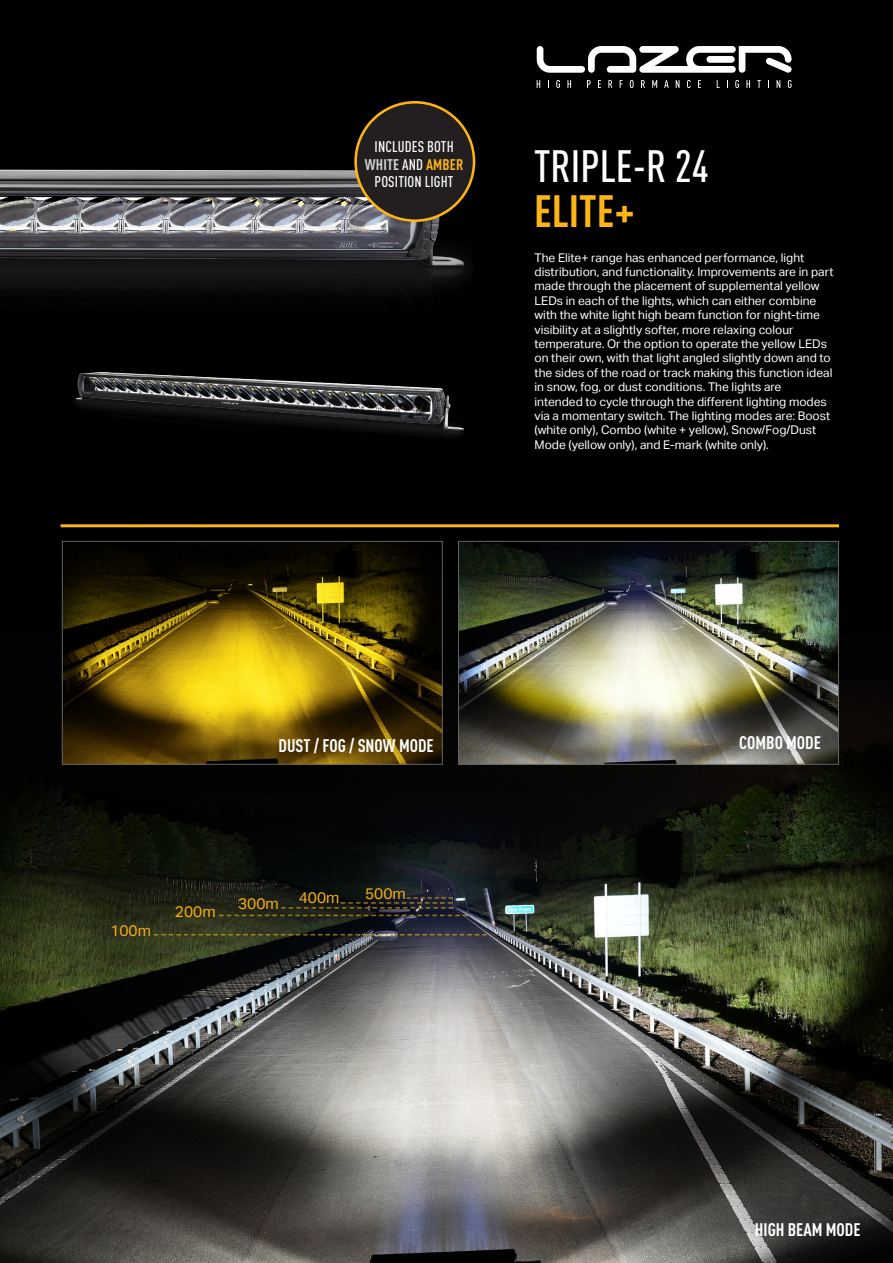
<style>
.page{position:relative;width:893px;height:1263px;background:#fff}
.page>*{position:absolute;margin:0;border:0;box-sizing:border-box;transform-origin:0 0}
.t1{font:500 condensed 44.7px "DINOT";color:#fff}
.t2{font:700 condensed 44.7px "DINOT";color:#fdb514}
.t3{font:700 condensed 18px "DINOT";color:#fff}
.t4{font:15.45px "Aktiv Grotesk";color:#f8ad15}
.t5{font:500 condensed 15.3px "DINOT";letter-spacing:.01em;color:#fff}
.t6{font:700 condensed 15.3px "DINOT";letter-spacing:.01em;color:#d1d3d4}
.t7{font:12px/14.4px "Aktiv Grotesk";color:#fff}
.s1{font-weight:500;color:#fff}
.s2{color:#fdb514}
</style>
<div class="page">
<div style="left:0;top:0;width:893px;height:693px;background:#000"></div>
<img style="left:61px;top:527px;width:778px;height:112px">
<svg style="left:537px;top:46px;width:255px;height:27px"></svg>
<svg style="left:537px;top:80px;width:3px;height:8px"></svg>
<svg style="left:556px;top:80px;width:4px;height:8px"></svg>
<svg style="left:567px;top:80px;width:4px;height:8px"></svg>
<svg style="left:587px;top:80px;width:4px;height:8px"></svg>
<svg style="left:598px;top:80px;width:3px;height:8px"></svg>
<svg style="left:608px;top:80px;width:4px;height:8px"></svg>
<svg style="left:620px;top:80px;width:3px;height:8px"></svg>
<svg style="left:630px;top:80px;width:4px;height:8px"></svg>
<svg style="left:641px;top:80px;width:4px;height:8px"></svg>
<svg style="left:652px;top:80px;width:5px;height:8px"></svg>
<svg style="left:664px;top:80px;width:5px;height:8px"></svg>
<svg style="left:676px;top:80px;width:3px;height:8px"></svg>
<svg style="left:687px;top:80px;width:4px;height:8px"></svg>
<svg style="left:698px;top:80px;width:3px;height:8px"></svg>
<svg style="left:735px;top:80px;width:4px;height:8px"></svg>
<svg style="left:746px;top:80px;width:4px;height:8px"></svg>
<svg style="left:757px;top:80px;width:4px;height:8px"></svg>
<svg style="left:777px;top:80px;width:3px;height:8px"></svg>
<svg style="left:788px;top:80px;width:3px;height:8px"></svg>
<img style="left:0;top:792px;width:893px;height:471px">
<div style="left:0;top:639px;width:893px;height:153px;background:#020304"></div>
<img style="left:64px;top:554px;width:377px;height:209px">
<img style="left:460px;top:543px;width:377px;height:220px">
<div style="left:458px;top:541px;width:381px;height:224px;border:1px solid #646363"></div>
<hr style="left:61px;top:524px;width:778px;height:3px;background:#fdb514">
<svg style="left:154px;top:934px;width:333px;height:1px"></svg>
<svg style="left:219px;top:915px;width:248px;height:1px"></svg>
<svg style="left:281px;top:897px;width:172px;height:11px;background:#26251e"></svg>
<img style="left:60px;top:372px;width:420px;height:182px">
<img style="left:0;top:153px;width:472px;height:141px">
<div style="left:356px;top:102px;width:118px;height:119px;background:#231f20;border-radius:50%"></div>
<div style="left:354px;top:101px;width:121px;height:121px;border:3px solid #fdb514;border-radius:50%"></div>
<p class="t5" style="left:375px;top:137px;width:81px">INCLUDES BOTH</p>
<p class="t5" style="left:375px;top:173px;width:80px">POSITION LIGHT</p>
<p class="t6" style="left:365px;top:155px;width:100px">WHITE <span class="s1">AND</span> <span class="s2">AMBER</span></p>
<p class="t1" style="left:534px;top:139px;width:176px">TRIPLE-R 24</p>
<p class="t2" style="left:534px;top:184px;width:102px">ELITE+</p>
<p class="t7" style="left:534px;top:250px;width:300px">The Elite+ range has enhanced performance, light distribution, and functionality. Improvements are in part made through the placement of supplemental yellow LEDs in each of the lights, which can either combine with the white light high beam function for night-time visibility at a slightly softer, more relaxing colour</p>
<p class="t7" style="left:534px;top:337px;width:299px">temperature. Or the option to operate the yellow LEDs on their own, with that light angled slightly down and to the sides of the road or track making this function ideal in snow, fog, or dust conditions. The lights are intended to cycle through the different lighting modes via a momentary switch. The lighting modes are: Boost (white only), Combo (white + yellow), Snow/Fog/Dust Mode (yellow only), and E-mark (white only).</p>
<p class="t3" style="left:279px;top:734px;width:157px">DUST / FOG / SNOW MODE</p>
<p class="t3" style="left:739px;top:732px;width:83px">COMBO MODE</p>
<p class="t4" style="left:110px;top:921px;width:42px">100m</p>
<p class="t4" style="left:175px;top:902px;width:42px">200m</p>
<p class="t4" style="left:238px;top:894px;width:42px">300m</p>
<p class="t4" style="left:299px;top:889px;width:42px">400m</p>
<p class="t4" style="left:365px;top:884px;width:42px">500m</p>
<p class="t3" style="left:755px;top:1219px;width:107px">HIGH BEAM MODE</p>
</div>
